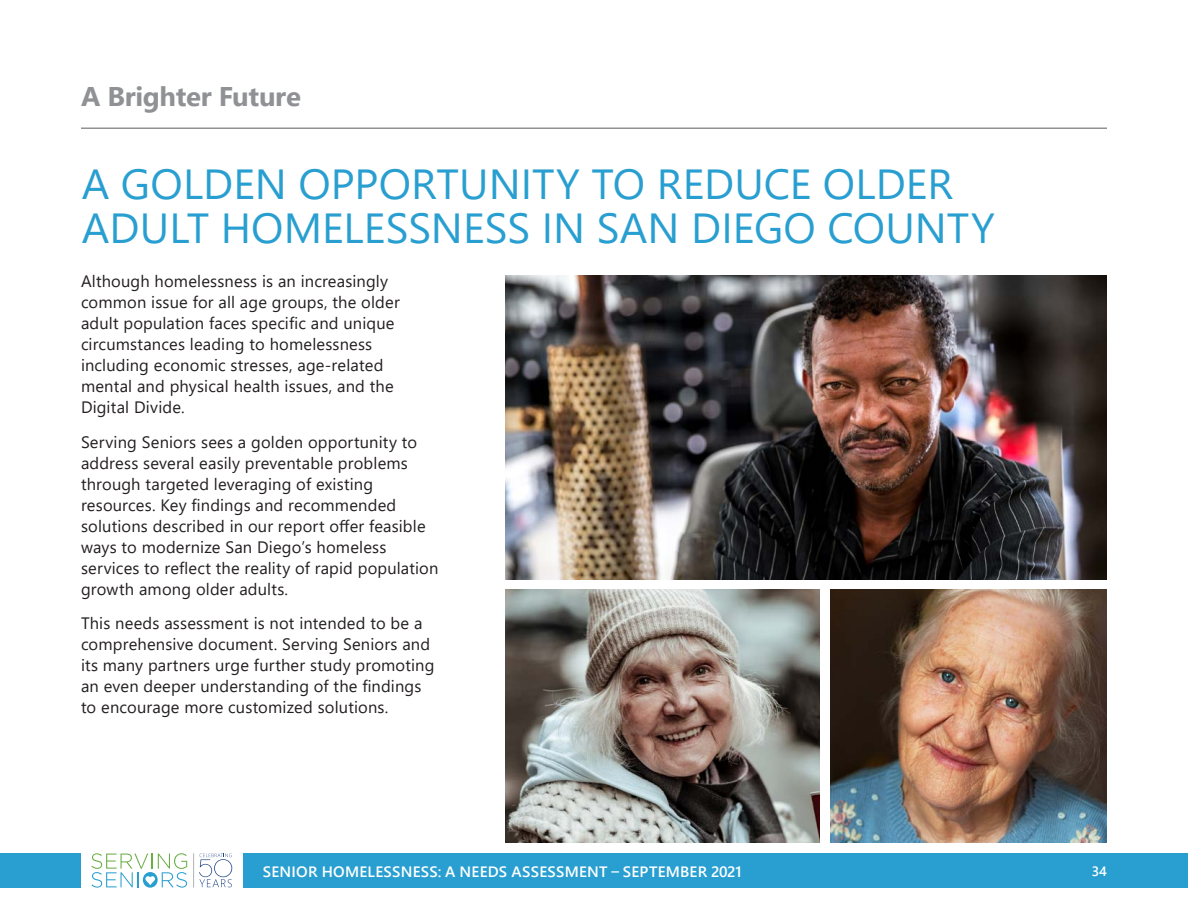
<style>
.page{position:relative;width:1188px;height:918px;background:#fff}
.page>*{position:absolute;margin:0;border:0;box-sizing:border-box;transform-origin:0 0}
.t1{font:42px/43.5px "Segoe UI";letter-spacing:.005em;color:#289fd0}
.t2{font:700 27px "Segoe UI";letter-spacing:-.01em;color:#8f9194}
.t3{font:16.5px/21px "Segoe UI";letter-spacing:.01em;color:#231f20}
.t4{font:600 15px "Segoe UI";letter-spacing:.015em;color:#fff}
.t5{font:600 13.5px "Segoe UI";color:#fff}
</style>
<div class="page">
<svg style="left:91px;top:853px;width:96px;height:35px"></svg>
<hr style="left:193px;top:853px;width:1px;height:35px;background:#b2b3b7">
<svg style="left:199px;top:853px;width:33px;height:34px"></svg>
<div style="left:0;top:853px;width:81px;height:35px;background:#289fd0"></div>
<div style="left:243px;top:853px;width:945px;height:35px;background:#289fd0"></div>
<hr style="left:81px;top:128px;width:1026px;height:1px;background:#8f9194">
<img style="left:505px;top:275px;width:602px;height:304px">
<img style="left:506px;top:589px;width:314px;height:254px">
<img style="left:830px;top:589px;width:277px;height:254px">
<p class="t2" style="left:81px;top:71px;width:221px">A Brighter Future</p>
<p class="t1" style="left:82px;top:159px;width:915px">A GOLDEN OPPORTUNITY TO REDUCE OLDER<br>ADULT HOMELESSNESS IN SAN DIEGO COUNTY</p>
<p class="t3" style="left:81px;top:270px;width:320px">Although homelessness is an increasingly common issue for all age groups, the older adult population faces specific and unique circumstances leading to homelessness including economic stresses, age-related mental and physical health issues, and the Digital Divide.</p>
<p class="t3" style="left:81px;top:430px;width:359px">Serving Seniors sees a golden opportunity to address several easily preventable problems through targeted leveraging of existing resources. Key findings and recommended solutions described in our report offer feasible ways to modernize San Diego’s homeless services to reflect the reality of rapid population growth among older adults.</p>
<p class="t3" style="left:81px;top:612px;width:355px">This needs assessment is not intended to be a comprehensive document. Serving Seniors and its many partners urge further study promoting an even deeper understanding of the findings to encourage more customized solutions.</p>
<p class="t4" style="left:263px;top:857px;width:480px">SENIOR HOMELESSNESS: A NEEDS ASSESSMENT – SEPTEMBER 2021</p>
<p class="t5" style="left:1092px;top:859px;width:17px">34</p>
</div>
